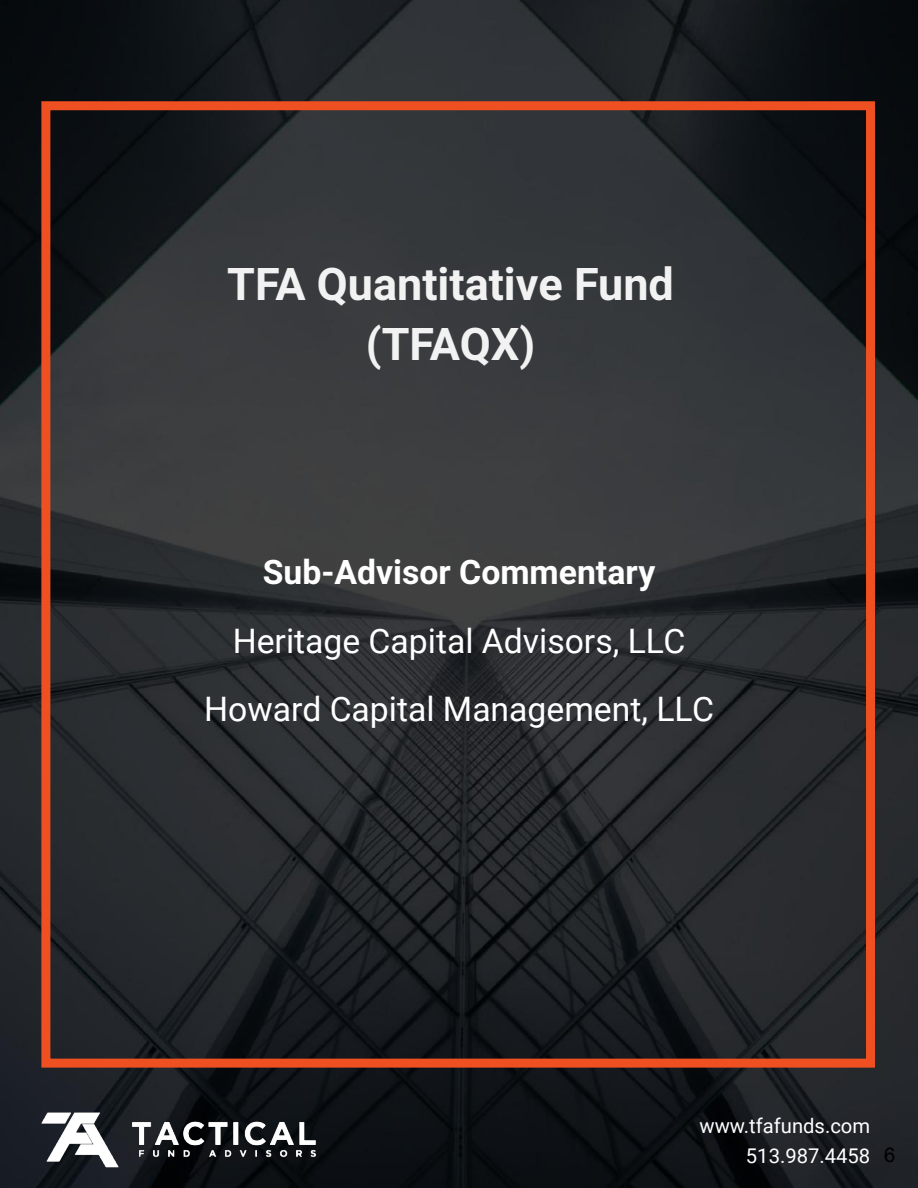
<style>
.page{position:relative;width:918px;height:1188px;background:#fff}
.page>*{position:absolute;margin:0;border:0;box-sizing:border-box;transform-origin:0 0}
.t1{font:700 45px/59.7px "Roboto";color:#f2f2f2;text-align:center}
.t2{font:33.75px/68.7px "Roboto";color:#fff;text-align:center}
.t3{font:700 33.75px "Roboto";color:#fff}
.t4{font:20.25px/30.3px "Roboto";color:#fff}
.s1{font-family:"Arial";color:#000}
</style>
<div class="page">
<img style="left:0;top:0;width:918px;height:1188px">
<div style="left:41px;top:101px;width:834px;height:967px;border:9px solid #ee5021"></div>
<img style="left:41px;top:1112px;width:276px;height:57px">
<h1 class="t1" style="left:227px;top:255px;width:448px">TFA Quantitative Fund (TFAQX)</h1>
<p class="t3" style="left:263px;top:553px;width:394px">Sub-Advisor Commentary</p>
<p class="t2" style="left:204px;top:607px;width:511px">Heritage Capital Advisors, LLC<br>Howard Capital Management, LLC</p>
<p class="t4" style="left:746px;top:1111px;width:151px;text-indent:-46px">www.tfafunds.com<br>513.987.4458 <span class="s1">6</span></p>
</div>
